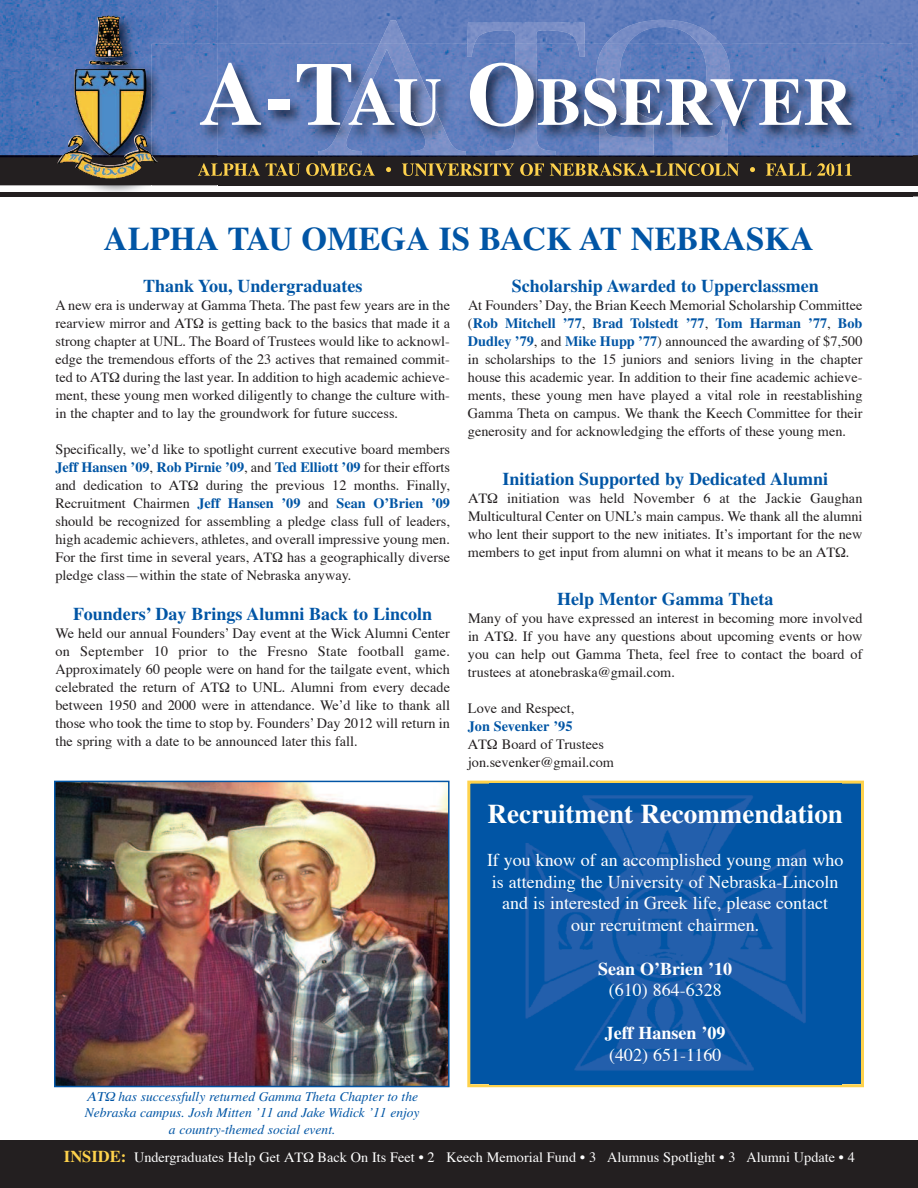
<style>
.page{position:relative;width:918px;height:1188px;background:#fff}
.page>*{position:absolute;margin:0;border:0;box-sizing:border-box;transform-origin:0 0}
.t1{font:700 67.5px "Times";color:#fff}
.t2{font:700 33px "Times";color:#0155a5}
.t3{font:700 27px "Times";color:#fff}
.t4{font:18px/21.6px "Times";color:#fff;text-align:center}
.t5{font:700 18px "Times";color:#0155a5}
.t6{font:700 18px "Times";color:#fff}
.t7{font:14.25px/18px "Times";color:#231f20;text-align:justify}
.t8{font:14.25px "Times";color:#fff}
.t9{font:700 14.25px "Times";color:#0155a5}
.t10{font:italic 13.5px "Times";color:#0155a5}
.s1{font-size:90px}
.s2{font-weight:700;color:#0155a5}
.s3{font-weight:700;font-size:16.5px;color:#fed24c}
</style>
<div class="page">
<img style="left:57px;top:784px;width:390px;height:300px">
<div style="left:54px;top:781px;width:396px;height:306px;border:2px solid #0155a5"></div>
<div style="left:0;top:1140px;width:918px;height:48px;background:#231f20"></div>
<img style="left:217px;top:0;width:701px;height:155px">
<img style="left:0;top:185px;width:217px;height:12px">
<img style="left:0;top:156px;width:57px;height:2px">
<div style="left:0;top:158px;width:152px;height:27px;background:#231f20"></div>
<img style="left:0;top:0;width:217px;height:155px">
<img style="left:0;top:155px;width:57px;height:1px">
<img style="left:57px;top:15px;width:101px;height:164px">
<img style="left:606px;top:20px;width:115px;height:24px">
<img style="left:467px;top:23px;width:118px;height:21px">
<img style="left:380px;top:20px;width:26px;height:24px">
<img style="left:152px;top:196px;width:760px;height:1px">
<img style="left:217px;top:44px;width:695px;height:152px">
<img style="left:217px;top:163px;width:145px;height:13px">
<img style="left:152px;top:44px;width:65px;height:141px">
<svg style="left:152px;top:155px;width:6px;height:8px"></svg>
<img style="left:673px;top:44px;width:57px;height:111px">
<img style="left:596px;top:44px;width:58px;height:111px">
<svg style="left:577px;top:44px;width:8px;height:13px"></svg>
<img style="left:496px;top:131px;width:60px;height:20px">
<svg style="left:467px;top:44px;width:8px;height:13px"></svg>
<img style="left:318px;top:44px;width:148px;height:111px">
<div style="left:470px;top:784px;width:391px;height:300px;background:#0155a5"></div>
<div style="left:467px;top:781px;width:397px;height:306px;border:3px solid #fed24c"></div>
<img style="left:490px;top:784px;width:352px;height:300px">
<h1 class="t1" style="left:199px;top:79px;width:654px"><span class="s1">A-T</span>AU <span class="s1">O</span>BSERVER</h1>
<h2 class="t2" style="left:104px;top:227px;width:712px">ALPHA TAU OMEGA IS BACK AT NEBRASKA</h2>
<p class="t5" style="left:143px;top:279px;width:221px">Thank You, Undergraduates</p>
<p class="t7" style="left:55px;top:297px;width:396px">A new era is underway at Gamma Theta. The past few years are in the rearview mirror and</p>
<p class="t7" style="left:55px;top:315px;width:396px;text-indent:153px">is getting back to the basics that made it a strong chapter at UNL. The Board of Trustees would like to acknowl&shy;edge the tremendous efforts of the 23 actives that remained commit&shy;ted to</p>
<p class="t7" style="left:55px;top:369px;width:396px;text-indent:68px">during the last year. In addition to high academic achieve&shy;ment, these young men worked diligently to change the culture with&shy;in the chapter and to lay the groundwork for future success.</p>
<p class="t7" style="left:55px;top:441px;width:396px">Specifically, we’d like to spotlight current executive board members <span class="s2">Jeff Hansen ’09</span>, <span class="s2">Rob Pirnie ’09</span>, and <span class="s2">Ted Elliott ’09</span> for their efforts and dedication to</p>
<p class="t7" style="left:55px;top:477px;width:396px;text-indent:151px">during the previous 12 months. Finally, Recruitment Chairmen <span class="s2">Jeff Hansen ’09</span> and <span class="s2">Sean O’Brien ’09 </span>should be recognized for assembling a pledge class full of leaders, high academic achievers, athletes, and overall impressive young men.<br>For the first time in several years,</p>
<p class="t7" style="left:55px;top:549px;width:396px;text-indent:232px">has a geographically diverse pledge class—within the state of Nebraska anyway.</p>
<p class="t5" style="left:73px;top:608px;width:360px">Founders’ Day Brings Alumni Back to Lincoln</p>
<p class="t7" style="left:55px;top:626px;width:396px">We held our annual Founders’ Day event at the Wick Alumni Center on September 10 prior to the Fresno State football game.<br>Approximately 60 people were on hand for the tailgate event, which celebrated the return of</p>
<p class="t7" style="left:55px;top:680px;width:396px;text-indent:180px">to UNL. Alumni from every decade between 1950 and 2000 were in attendance. We’d like to thank all those who took the time to stop by. Founders’ Day 2012 will return in the spring with a date to be announced later this fall.</p>
<p class="t10" style="left:118px;top:1092px;width:301px">has successfully returned Gamma Theta Chapter to the</p>
<p class="t10" style="left:85px;top:1108px;width:336px">Nebraska campus. Josh Mitten ’11 and Jake Widick ’11 enjoy</p>
<p class="t10" style="left:169px;top:1124px;width:168px">a country-themed social event.</p>
<p class="t5" style="left:512px;top:279px;width:308px">Scholarship Awarded to Upperclassmen</p>
<p class="t7" style="left:468px;top:297px;width:396px">At Founders’ Day, the Brian Keech Memorial Scholarship Committee (<span class="s2">Rob Mitchell ’77</span>, <span class="s2">Brad Tolstedt ’77</span>, <span class="s2">Tom Harman ’77</span>, <span class="s2">Bob Dudley ’79</span>, and <span class="s2">Mike Hupp ’77</span>) announced the awarding of $7,500 in scholarships to the 15 juniors and seniors living in the chapter house this academic year. In addition to their fine academic achieve&shy;ments, these young men have played a vital role in reestablishing Gamma Theta on campus. We thank the Keech Committee for their generosity and for acknowledging the efforts of these young men.</p>
<p class="t5" style="left:502px;top:473px;width:327px">Initiation Supported by Dedicated Alumni</p>
<p class="t7" style="left:468px;top:491px;width:396px;text-indent:39px">initiation was held November 6 at the Jackie Gaughan Multicultural Center on UNL’s main campus. We thank all the alumni who lent their support to the new initiates. It’s important for the new members to get input from alumni on what it means to be an</p>
<p class="t7" style="left:846px;top:545px;width:5px">.</p>
<p class="t5" style="left:557px;top:593px;width:218px">Help Mentor Gamma Theta</p>
<p class="t7" style="left:468px;top:611px;width:396px">Many of you have expressed an interest in becoming more involved in</p>
<p class="t7" style="left:468px;top:629px;width:396px;text-indent:46px">. If you have any questions about upcoming events or how you can help out Gamma Theta, feel free to contact the board of trustees at atonebraska@gmail.com.</p>
<p class="t7" style="left:468px;top:701px;width:108px">Love and Respect,</p>
<p class="t9" style="left:468px;top:722px;width:106px">Jon Sevenker ’95</p>
<p class="t7" style="left:468px;top:737px;width:148px;text-indent:34px">Board of Trustees jon.sevenker@gmail.com</p>
<h3 class="t3" style="left:488px;top:805px;width:357px">Recruitment Recommendation</h3>
<p class="t4" style="left:487px;top:851px;width:358px">If you know of an accomplished young man who is attending the University of Nebraska-Lincoln and is interested in Greek life, please contact<br>our recruitment chairmen.</p>
<p class="t6" style="left:598px;top:962px;width:135px">Sean O’Brien ’10</p>
<p class="t4" style="left:609px;top:981px;width:114px">(610) 864-6328</p>
<p class="t6" style="left:605px;top:1027px;width:122px">Jeff Hansen ’09</p>
<p class="t4" style="left:609px;top:1045px;width:114px">(402) 651-1160</p>
<p class="t8" style="left:64px;top:1152px;width:218px"><span class="s3">INSIDE:</span> Undergraduates Help Get</p>
<p class="t8" style="left:318px;top:1152px;width:539px">Back On Its Feet • 2 Keech Memorial Fund • 3 Alumnus Spotlight • 3 Alumni Update • 4</p>
</div>
